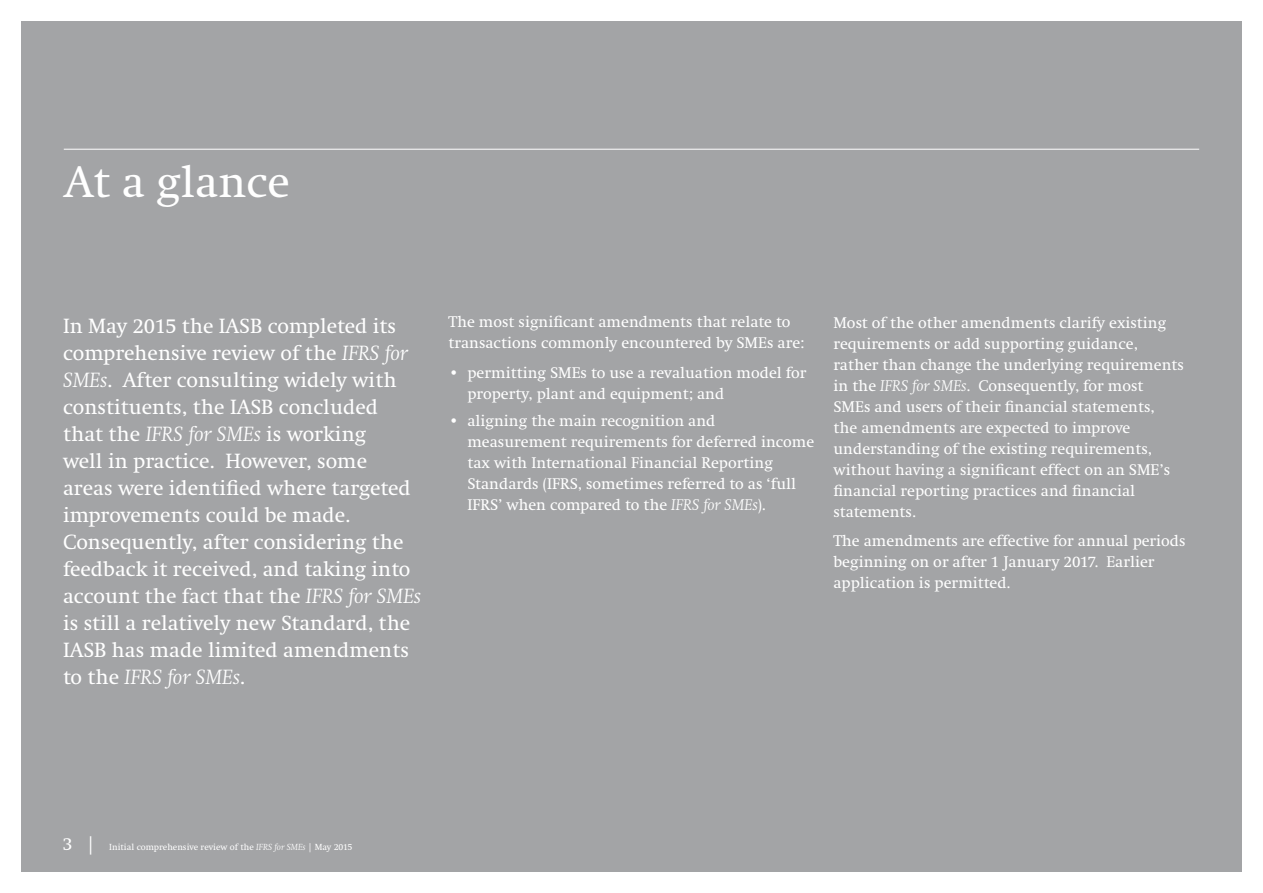
<style>
.page{position:relative;width:1263px;height:893px;background:#fff}
.page>*{position:absolute;margin:0;border:0;box-sizing:border-box;transform-origin:0 0}
.t1{font:45px "Swift LT Pro";color:#fff}
.t2{font:21px/27px "Swift LT Pro";color:#fff}
.t3{font:15.75px/21px "Swift LT Pro";color:#fff}
.t4{font:9px "Swift LT Pro";color:#fff}
.s1{font-style:italic}
.s2{font-size:18px}
</style>
<div class="page">
<div style="left:21px;top:21px;width:1221px;height:851px;background:#a3a4a6"></div>
<hr style="left:64px;top:149px;width:1135px;height:1px;background:#fff">
<h1 class="t1" style="left:64px;top:156px;width:227px">At a glance</h1>
<p class="t2" style="left:63px;top:313px;width:359px">In May 2015 the IASB completed its comprehensive review of the <span class="s1">IFRS for SMEs</span>. After consulting widely with constituents, the IASB concluded that the <span class="s1">IFRS for SMEs</span> is working<br>well in practice. However, some areas were identified where targeted improvements could be made.<br>Consequently, after considering the feedback it received, and taking into account the fact that the <span class="s1">IFRS for SMEs </span>is still a relatively new Standard, the IASB has made limited amendments to the <span class="s1">IFRS for SMEs</span>.</p>
<p class="t3" style="left:449px;top:312px;width:357px">The most significant amendments that relate to transactions commonly encountered by SMEs are:</p>
<p class="t3" style="left:467px;top:362px;width:341px;text-indent:-19px">• permitting SMEs to use a revaluation model for property, plant and equipment; and</p>
<p class="t3" style="left:467px;top:410px;width:348px;text-indent:-19px">• aligning the main recognition and measurement requirements for deferred income tax with International Financial Reporting Standards (IFRS, sometimes referred to as ‘full IFRS’ when compared to the <span class="s1">IFRS for SMEs</span>).</p>
<p class="t3" style="left:833px;top:312px;width:352px">Most of the other amendments clarify existing requirements or add supporting guidance, rather than change the underlying requirements in the <span class="s1">IFRS for SMEs</span>. Consequently, for most SMEs and users of their financial statements,<br>the amendments are expected to improve understanding of the existing requirements, without having a significant effect on an SME’s financial reporting practices and financial statements.</p>
<p class="t3" style="left:833px;top:531px;width:354px">The amendments are effective for annual periods beginning on or after 1 January 2017. Earlier application is permitted.</p>
<p class="t4" style="left:63px;top:842px;width:291px"><span class="s2">3 |</span> Initial comprehensive review of the <span class="s1">IFRS for SMEs</span> | May 2015</p>
</div>
